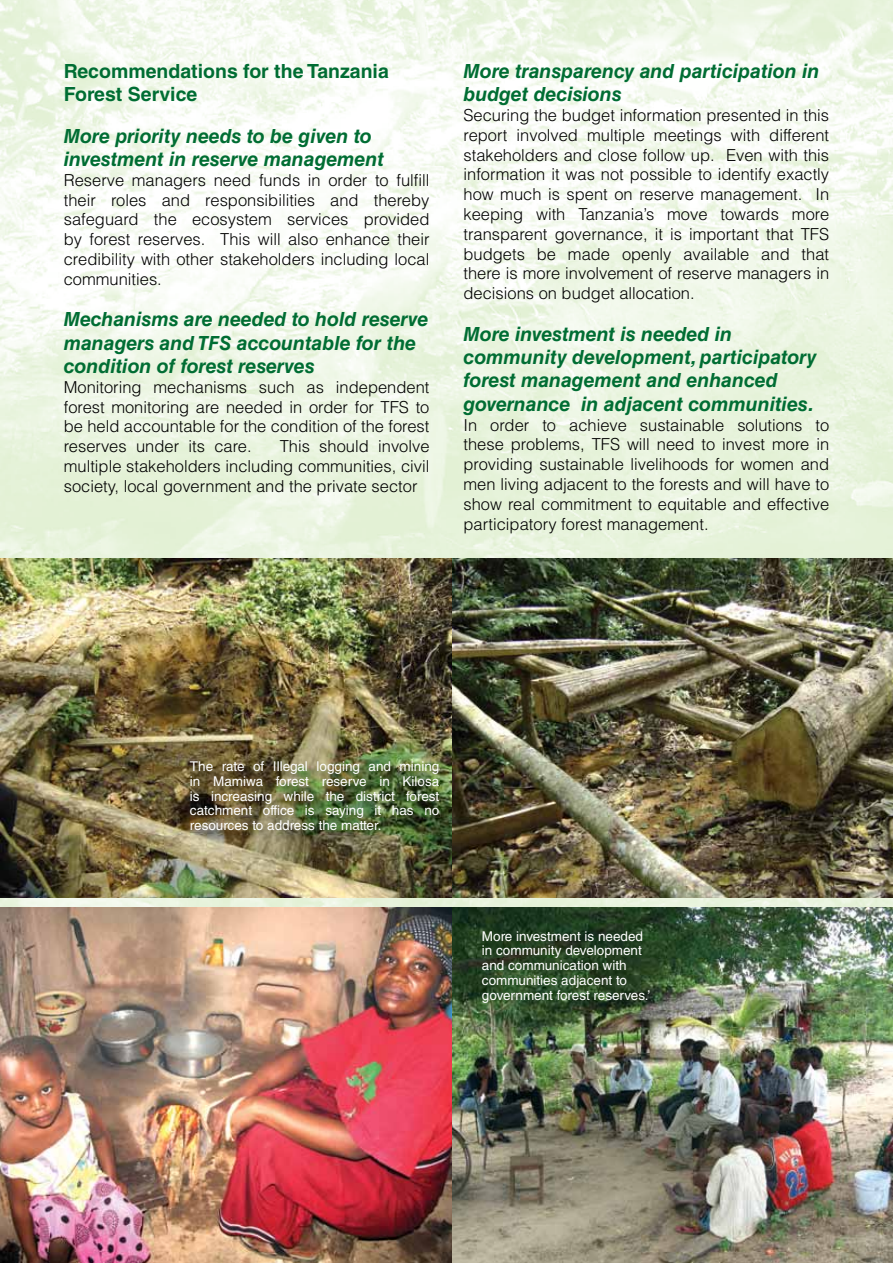
<style>
.page{position:relative;width:893px;height:1263px;background:#fff}
.page>*{position:absolute;margin:0;border:0;box-sizing:border-box;transform-origin:0 0}
.t1{font:italic 700 19.5px/23.4px "Helvetica LT Std";color:#006d33}
.t2{font:700 19.5px/23.4px "Helvetica LT Std";color:#006d33}
.t3{font:300 16.5px/19.8px "Helvetica LT Std";color:#000;text-align:justify}
.t4{font:13.5px/14.9px "Helvetica LT Std";color:#fff;text-align:justify}
</style>
<div class="page">
<img style="left:0;top:0;width:893px;height:908px">
<img style="left:0;top:0;width:1px;height:833px">
<img style="left:0;top:558px;width:893px;height:339px">
<img style="left:0;top:908px;width:893px;height:355px">
<div style="left:189px;top:759px;width:264px;height:86px;background:#000;opacity:.75"></div>
<p class="t2" style="left:64px;top:59px;width:327px">Recommendations for the Tanzania<br>Forest Service</p>
<p class="t1" style="left:64px;top:124px;width:322px">More priority needs to be given to investment in reserve management</p>
<p class="t3" style="left:64px;top:170px;width:367px">Reserve managers need funds in order to fulfill their roles and responsibilities and thereby safeguard the ecosystem services provided by forest reserves. This will also enhance their credibility with other stakeholders including local communities.</p>
<p class="t1" style="left:64px;top:307px;width:366px">Mechanisms are needed to hold reserve managers and TFS accountable for the condition of forest reserves</p>
<p class="t3" style="left:64px;top:377px;width:367px">Monitoring mechanisms such as independent forest monitoring are needed in order for TFS to be held accountable for the condition of the forest reserves under its care.</p>
<p class="t3" style="left:64px;top:436px;width:367px;text-indent:216px">This should involve multiple stakeholders including communities, civil society, local government and the private sector</p>
<p class="t1" style="left:463px;top:59px;width:358px">More transparency and participation in budget decisions</p>
<p class="t3" style="left:463px;top:105px;width:367px">Securing the budget information presented in this report involved multiple meetings with different stakeholders and close follow up. Even with this information it was not possible to identify exactly how much is spent on reserve management. In keeping with Tanzania’s move towards more transparent governance, it is important that TFS budgets be made openly available and that there is more involvement of reserve managers in decisions on budget allocation.</p>
<p class="t1" style="left:463px;top:322px;width:355px">More investment is needed in community development, participatory forest management and enhanced governance in adjacent communities.</p>
<p class="t3" style="left:463px;top:415px;width:367px">In order to achieve sustainable solutions to these problems, TFS will need to invest more in providing sustainable livelihoods for women and men living adjacent to the forests and will have to show real commitment to equitable and effective participatory forest management.</p>
<p class="t4" style="left:190px;top:759px;width:251px">The rate of Illegal logging and mining in Mamiwa forest reserve in Kilosa is increasing while the district forest catchment office is saying it has no resources to address the matter.</p>
<p class="t4" style="left:482px;top:928px;width:170px;text-align:left">More investment is needed in community development and communication with communities adjacent to government forest reserves.’</p>
</div>
